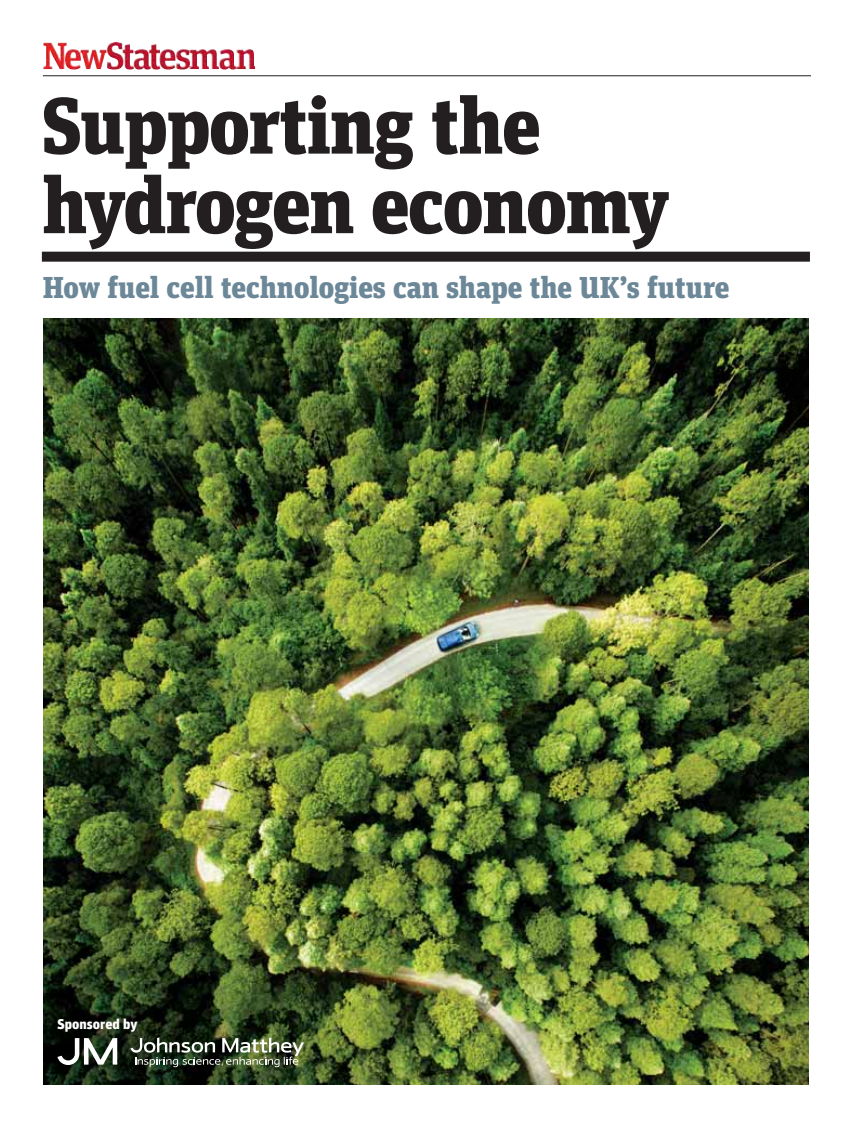
<style>
.page{position:relative;width:851px;height:1128px;background:#fff}
.page>*{position:absolute;margin:0;border:0;box-sizing:border-box;transform-origin:0 0}
.t1{font:900 79.5px/79.5px "Unit Slab Pro";letter-spacing:-.02em;color:#231f20}
.t2{font:900 30.15px "Unit Slab Pro";letter-spacing:-.005em;color:#6c8898}
.t3{font:900 14.1px "Unit OT";color:#fff}
</style>
<div class="page">
<img style="left:43px;top:319px;width:764px;height:765px">
<img style="left:107px;top:42px;width:17px;height:27px">
<hr style="left:43px;top:75px;width:767px;height:1px;background:#231f20">
<div style="left:42px;top:251px;width:767px;height:10px;background:#231f20"></div>
<svg style="left:57px;top:1037px;width:60px;height:27px"></svg>
<img style="left:130px;top:1037px;width:174px;height:29px">
<h1 class="t1" style="left:42px;top:93px;width:628px">Supporting the hydrogen economy</h1>
<p class="t2" style="left:43px;top:276px;width:687px">How fuel cell technologies can shape the UK’s future</p>
<p class="t3" style="left:57px;top:1018px;width:82px">Sponsored by</p>
</div>
